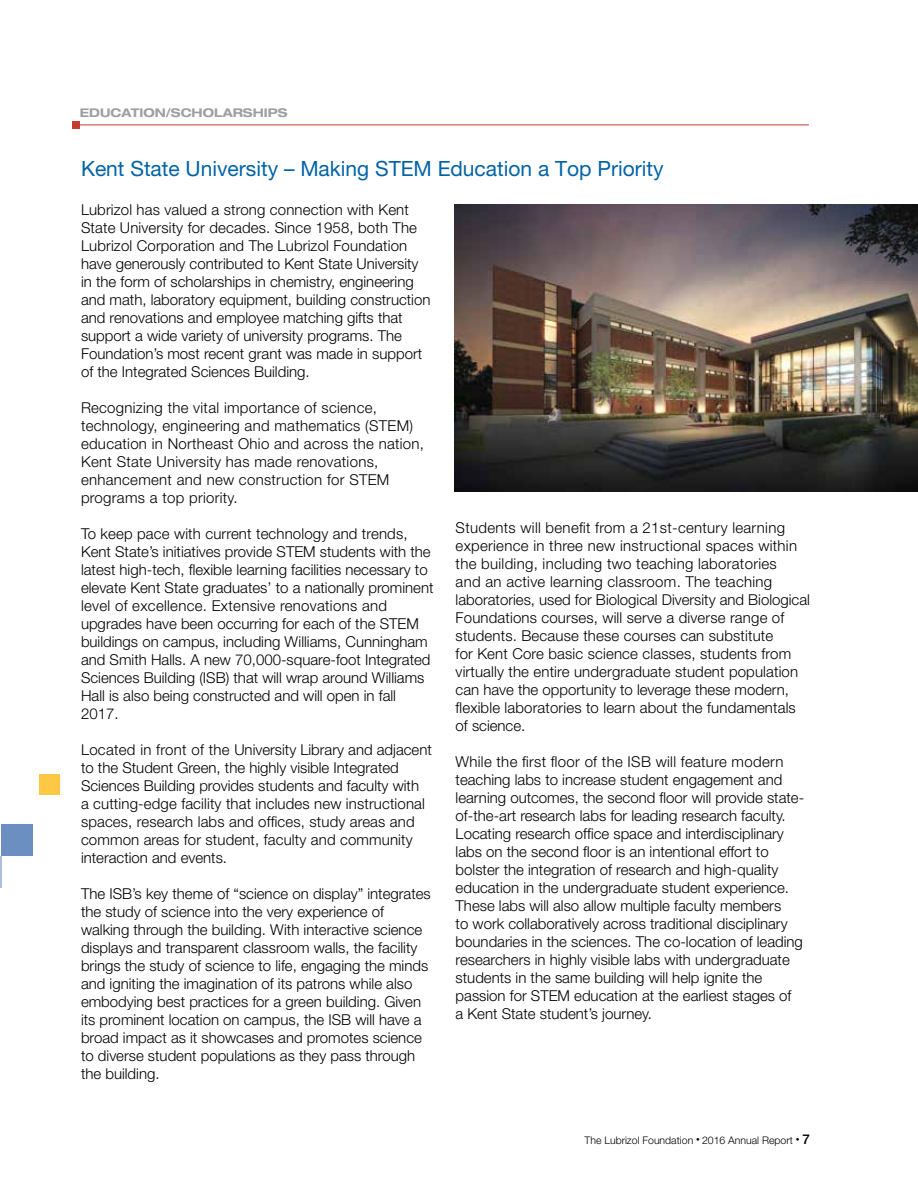
<style>
.page{position:relative;width:918px;height:1188px;background:#fff}
.page>*{position:absolute;margin:0;border:0;box-sizing:border-box;transform-origin:0 0}
.t1{font:21px "Helvetica Neue LT Pro";color:#0063a7}
.t2{font:300 15px/18px "Helvetica Neue LT Pro";color:#000}
.t3{font:300 15px/18px "Helvetica Neue LT Pro";letter-spacing:.02em;color:#000}
.t4{font:700 expanded 12px "Helvetica Neue LT Pro";color:#9d9fa2}
.t5{font:300 10.5px "Helvetica Neue LT Pro";color:#000}
.s1{font-size:7.5px}
.s2{font-weight:500;font-size:13.5px}
</style>
<div class="page">
<hr style="left:79px;top:125px;width:730px;height:1px;background:#c43c32">
<div style="left:72px;top:121px;width:7px;height:8px;background:#c43c32"></div>
<img style="left:454px;top:205px;width:464px;height:286px">
<div style="left:1px;top:824px;width:32px;height:32px;background:#6c8fc2"></div>
<hr style="left:0;top:856px;width:1px;height:32px;background:#afbedd">
<div style="left:39px;top:774px;width:21px;height:20px;background:#ffc844"></div>
<p class="t4" style="left:80px;top:105px;width:209px">EDUCATION/SCHOLARSHIPS</p>
<h1 class="t1" style="left:81px;top:156px;width:584px">Kent State University – Making STEM Education a Top Priority</h1>
<p class="t2" style="left:81px;top:201px;width:351px">Lubrizol has valued a strong connection with Kent State University for decades. Since 1958, both The Lubrizol Corporation and The Lubrizol Foundation have generously contributed to Kent State University in the form of scholarships in chemistry, engineering and math, laboratory equipment, building construction and renovations and employee matching gifts that support a wide variety of university programs. The Foundation’s most recent grant was made in support of the Integrated Sciences Building.</p>
<p class="t3" style="left:81px;top:399px;width:345px">Recognizing the vital importance of science, technology, engineering and mathematics (STEM) education in Northeast Ohio and across the nation, Kent State University has made renovations, enhancement and new construction for STEM programs a top priority.</p>
<p class="t2" style="left:81px;top:525px;width:354px">To keep pace with current technology and trends, Kent State’s initiatives provide STEM students with the latest high-tech, flexible learning facilities necessary to elevate Kent State graduates’ to a nationally prominent level of excellence. Extensive renovations and upgrades have been occurring for each of the STEM buildings on campus, including Williams, Cunningham and Smith Halls. A new 70,000-square-foot Integrated Sciences Building (ISB) that will wrap around Williams Hall is also being constructed and will open in fall 2017.</p>
<p class="t2" style="left:81px;top:741px;width:352px">Located in front of the University Library and adjacent to the Student Green, the highly visible Integrated Sciences Building provides students and faculty with<br>a cutting-edge facility that includes new instructional spaces, research labs and offices, study areas and common areas for student, faculty and community interaction and events.</p>
<p class="t2" style="left:81px;top:885px;width:351px">The ISB’s key theme of “science on display” integrates the study of science into the very experience of walking through the building. With interactive science displays and transparent classroom walls, the facility brings the study of science to life, engaging the minds and igniting the imagination of its patrons while also embodying best practices for a green building. Given its prominent location on campus, the ISB will have a broad impact as it showcases and promotes science to diverse student populations as they pass through the building.</p>
<p class="t2" style="left:456px;top:519px;width:356px">Students will benefit from a 21st-century learning experience in three new instructional spaces within the building, including two teaching laboratories<br>and an active learning classroom. The teaching laboratories, used for Biological Diversity and Biological Foundations courses, will serve a diverse range of students. Because these courses can substitute<br>for Kent Core basic science classes, students from virtually the entire undergraduate student population can have the opportunity to leverage these modern, flexible laboratories to learn about the fundamentals of science.</p>
<p class="t2" style="left:456px;top:753px;width:350px">While the first floor of the ISB will feature modern teaching labs to increase student engagement and learning outcomes, the second floor will provide state&shy;of-the-art research labs for leading research faculty.<br>Locating research office space and interdisciplinary labs on the second floor is an intentional effort to bolster the integration of research and high-quality education in the undergraduate student experience.<br>These labs will also allow multiple faculty members<br>to work collaboratively across traditional disciplinary boundaries in the sciences. The co-location of leading researchers in highly visible labs with undergraduate students in the same building will help ignite the passion for STEM education at the earliest stages of<br>a Kent State student’s journey.</p>
<p class="t5" style="left:585px;top:1133px;width:227px">The Lubrizol Foundation <span class="s1">•</span> 2016 Annual Report <span class="s1">•</span> <span class="s2">7</span></p>
</div>
